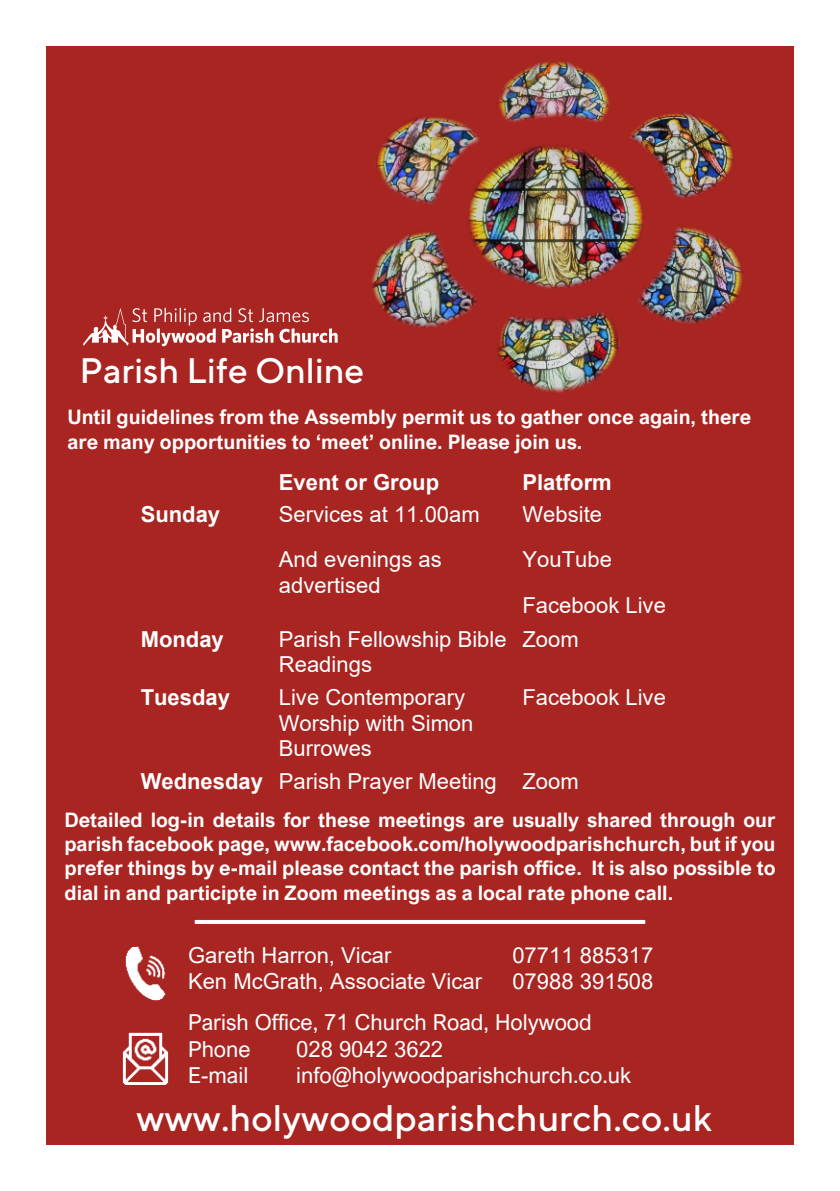
<style>
.page{position:relative;width:840px;height:1191px;background:#fff}
.page>*{position:absolute;margin:0;border:0;box-sizing:border-box;transform-origin:0 0}
.t1{font:500 37px "TT Norms";color:#fff}
.t2{font:500 35.4px "TT Norms";color:#fff}
.t3{font:22px/45.2px "Arial";color:#fff}
.t4{font:22px/26.6px "Arial Nova";color:#fff}
.t5{font:700 22px "Arial";color:#fff}
.t6{font:700 20px/24.2px "Arial Nova";color:#fff;text-align:justify}
.s1{font-weight:700}
</style>
<div class="page">
<div style="left:46px;top:46px;width:747px;height:1098px;background:#a82522"></div>
<img style="left:122px;top:1032px;width:47px;height:52px">
<img style="left:125px;top:947px;width:41px;height:53px">
<hr style="left:195px;top:920px;width:450px;height:4px;background:#fff">
<img style="left:337px;top:46px;width:457px;height:539px">
<svg style="left:83px;top:308px;width:254px;height:38px"></svg>
<h2 class="t2" style="left:79px;top:349px;width:286px">Parish Life Online</h2>
<p class="t6" style="left:67px;top:407px;width:685px">Until guidelines from the Assembly permit us to gather once again, there are many opportunities to ‘meet’ online. Please join us.</p>
<p class="t5" style="left:279px;top:474px;width:162px">Event or Group</p>
<p class="t5" style="left:522px;top:474px;width:91px">Platform</p>
<p class="t5" style="left:141px;top:506px;width:81px">Sunday</p>
<p class="t3" style="left:279px;top:494px;width:202px">Services at 11.00am<br>And evenings as</p>
<p class="t3" style="left:279px;top:564px;width:103px">advertised</p>
<p class="t3" style="left:522px;top:494px;width:145px">Website<br>YouTube<br>Facebook Live</p>
<p class="t5" style="left:141px;top:631px;width:85px">Monday</p>
<p class="t3" style="left:279px;top:629px;width:229px;line-height:25.2px">Parish Fellowship Bible<br>Readings</p>
<p class="t3" style="left:522px;top:619px;width:58px">Zoom</p>
<p class="t5" style="left:141px;top:689px;width:91px">Tuesday</p>
<p class="t3" style="left:279px;top:687px;width:196px;line-height:25.2px">Live Contemporary<br>Worship with Simon<br>Burrowes</p>
<p class="t3" style="left:522px;top:677px;width:145px">Facebook Live</p>
<p class="t3" style="left:141px;top:761px;width:439px"><span class="s1">Wednesday</span> Parish Prayer Meeting Zoom</p>
<p class="t6" style="left:64px;top:809px;width:712px">Detailed log-in details for these meetings are usually shared through our parish facebook page, www.facebook.com/holywoodparishchurch, but if you prefer things by e-mail please contact the parish office. It is also possible to dial in and participte in Zoom meetings as a local rate phone call.</p>
<p class="t3" style="left:188px;top:935px;width:205px">Gareth Harron, Vicar</p>
<p class="t3" style="left:512px;top:935px;width:142px">07711 885317</p>
<p class="t3" style="left:188px;top:960px;width:295px">Ken McGrath, Associate Vicar</p>
<p class="t3" style="left:512px;top:960px;width:142px">07988 391508</p>
<p class="t4" style="left:188px;top:1011px;width:405px">Parish Office, 71 Church Road, Holywood<br>Phone</p>
<p class="t4" style="left:296px;top:1037px;width:148px">028 9042 3622</p>
<p class="t4" style="left:188px;top:1064px;width:62px">E-mail</p>
<p class="t4" style="left:296px;top:1064px;width:336px">info@holywoodparishchurch.co.uk</p>
<h1 class="t1" style="left:136px;top:1095px;width:577px">www.holywoodparishchurch.co.uk</h1>
</div>
